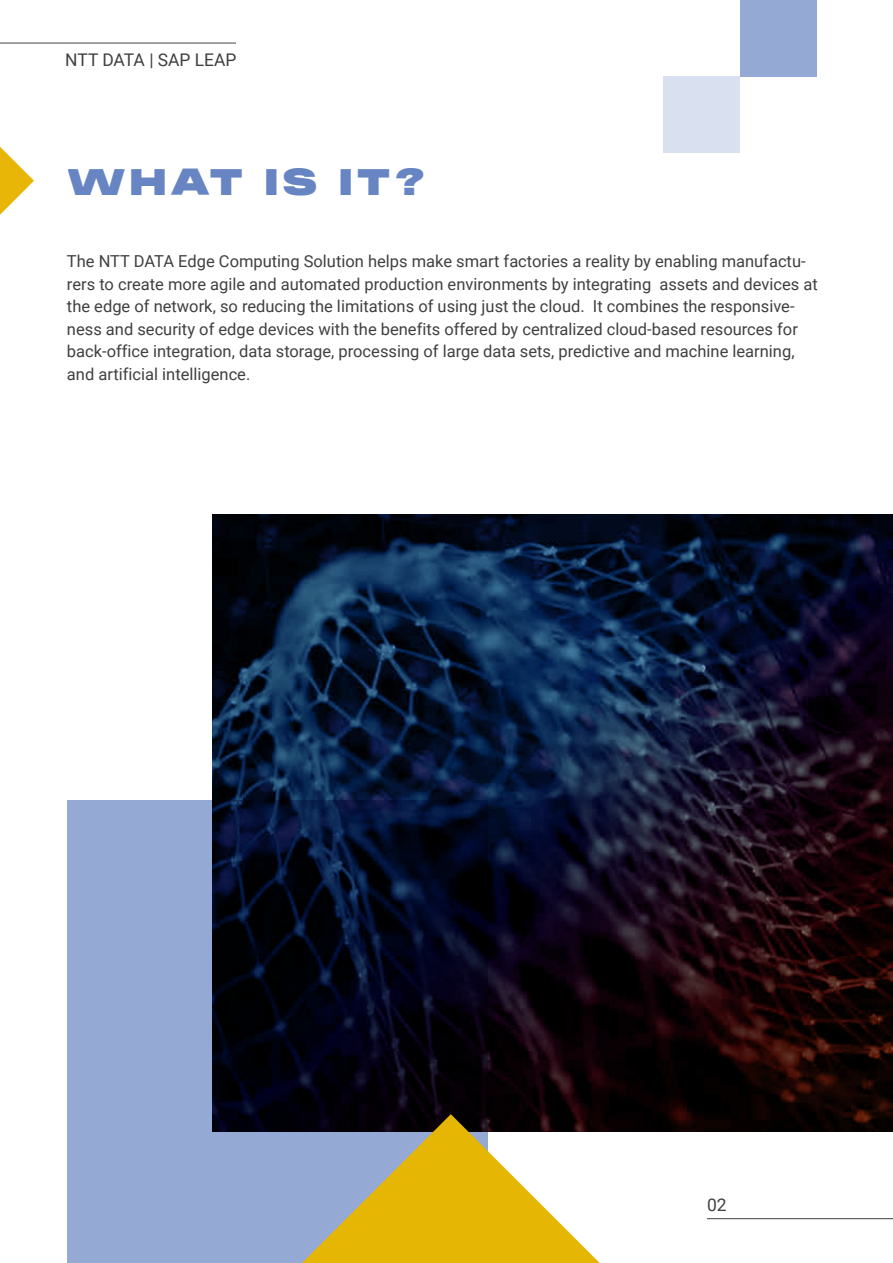
<style>
.page{position:relative;width:893px;height:1263px;background:#fff}
.page>*{position:absolute;margin:0;border:0;box-sizing:border-box;transform-origin:0 0}
.t1{font:800 36px "Monument Extended";letter-spacing:.075em;color:#6785c2}
.t2{font:17.4px "Roboto";color:#404040}
.t3{font:16.5px/22.5px "Roboto";color:#404040}
</style>
<div class="page">
<svg style="left:213px;top:514px;width:680px;height:617px;background:#0f1326"></svg>
<hr style="left:707px;top:1218px;width:186px;height:1px;background:#404040">
<hr style="left:0;top:43px;width:236px;height:1px;background:#404040">
<svg style="left:67px;top:800px;width:421px;height:463px;background:#475371"></svg>
<svg style="left:302px;top:1114px;width:298px;height:149px"></svg>
<svg style="left:0;top:147px;width:34px;height:68px"></svg>
<div style="left:740px;top:0;width:76px;height:77px;background:#94a9d4"></div>
<div style="left:663px;top:77px;width:77px;height:76px;background:#d9e0ef"></div>
<p class="t2" style="left:65px;top:47px;width:173px">NTT DATA | SAP LEAP</p>
<h1 class="t1" style="left:67px;top:157px;width:360px">WHAT IS IT?</h1>
<p class="t3" style="left:67px;top:249px;width:752px">The NTT DATA Edge Computing Solution helps make smart factories a reality by enabling manufactu&shy;rers to create more agile and automated production environments by integrating assets and devices at the edge of network, so reducing the limitations of using just the cloud. It combines the responsive&shy;ness and security of edge devices with the benefits offered by centralized cloud-based resources for back-office integration, data storage, processing of large data sets, predictive and machine learning, and artificial intelligence.</p>
<p class="t2" style="left:707px;top:1192px;width:21px">02</p>
</div>
